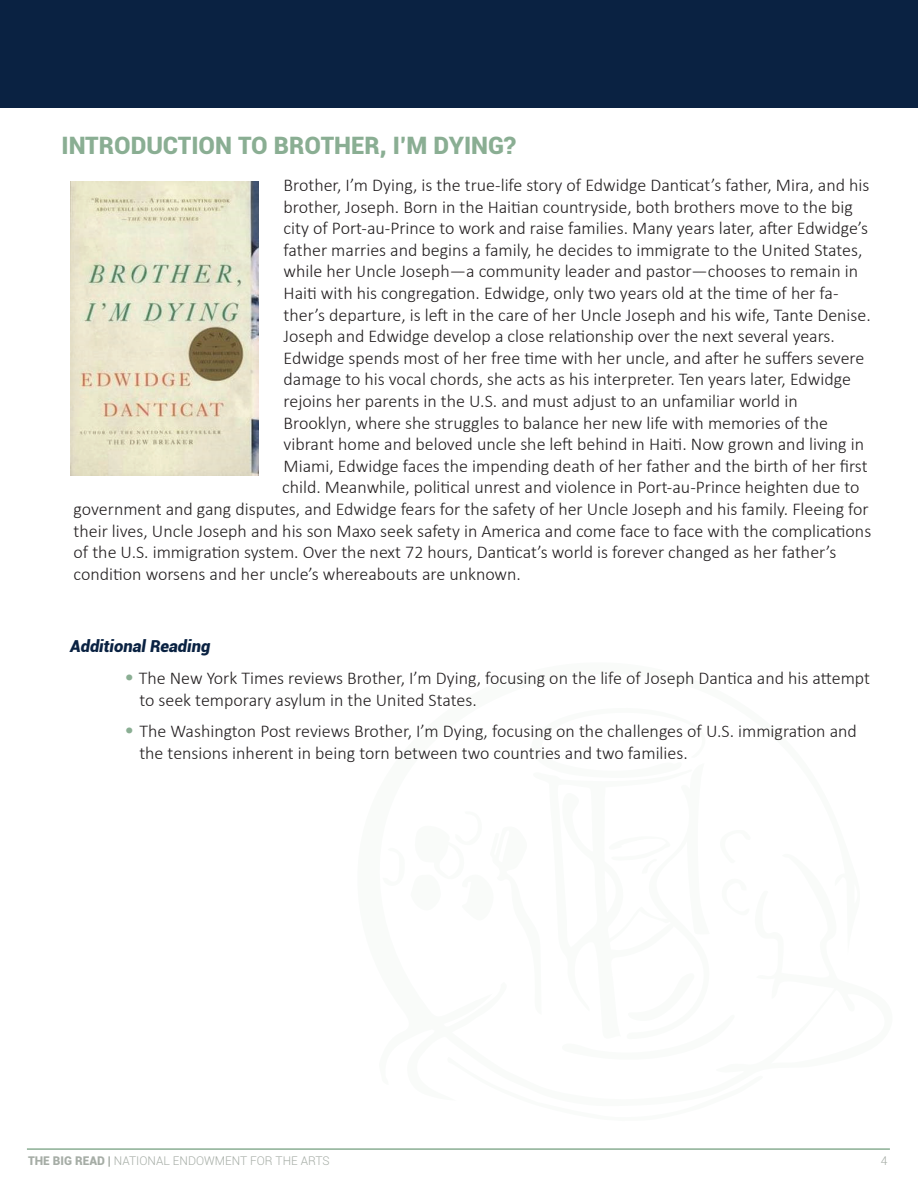
<style>
.page{position:relative;width:918px;height:1188px;background:#fff}
.page>*{position:absolute;margin:0;border:0;box-sizing:border-box;transform-origin:0 0}
.t1{font:900 24px "Roboto";color:#8aae93}
.t2{font:300 18px/21.6px "Calibri";color:#231f20}
.t3{font:italic 900 16.5px "Roboto";color:#0a2242}
.t4{font:300 12px "Roboto";color:#a6ada6}
.s1{font-size:21px;color:#8aae93}
.s2{font-weight:900}
</style>
<div class="page">
<hr style="left:27px;top:1148px;width:863px;height:2px;background:#8aae93">
<div style="left:0;top:0;width:918px;height:107px;background:#0a2242"></div>
<img style="left:71px;top:181px;width:188px;height:294px">
<p class="t1" style="left:62px;top:129px;width:456px">INTRODUCTION TO BROTHER, I’M DYING?</p>
<p class="t2" style="left:284px;top:174px;width:589px">Brother, I’m Dying, is the true-life story of Edwidge Danticat’s father, Mira, and his brother, Joseph. Born in the Haitian countryside, both brothers move to the big city of Port-au-Prince to work and raise families. Many years later, after Edwidge’s father marries and begins a family, he decides to immigrate to the United States, while her Uncle Joseph—a community leader and pastor—chooses to remain in Haiti with his congregation. Edwidge, only two years old at the time of her fa&shy;ther’s departure, is left in the care of her Uncle Joseph and his wife, Tante Denise.<br>Joseph and Edwidge develop a close relationship over the next several years.<br>Edwidge spends most of her free time with her uncle, and after he suffers severe damage to his vocal chords, she acts as his interpreter. Ten years later, Edwidge rejoins her parents in the U.S. and must adjust to an unfamiliar world in</p>
<p class="t2" style="left:284px;top:412px;width:546px">Brooklyn, where she struggles to balance her new life with memories of the</p>
<p class="t2" style="left:284px;top:433px;width:582px">vibrant home and beloved uncle she left behind in Haiti. Now grown and living in</p>
<p class="t2" style="left:284px;top:455px;width:586px">Miami, Edwidge faces the impending death of her father and the birth of her first</p>
<p class="t2" style="left:282px;top:476px;width:579px">child. Meanwhile, political unrest and violence in Port-au-Prince heighten due to</p>
<p class="t2" style="left:74px;top:498px;width:797px">government and gang disputes, and Edwidge fears for the safety of her Uncle Joseph and his family. Fleeing for</p>
<p class="t2" style="left:74px;top:520px;width:799px">their lives, Uncle Joseph and his son Maxo seek safety in America and come face to face with the complications</p>
<p class="t2" style="left:74px;top:541px;width:764px">of the U.S. immigration system. Over the next 72 hours, Danticat’s world is forever changed as her father’s</p>
<p class="t2" style="left:74px;top:563px;width:449px">condition worsens and her uncle’s whereabouts are unknown.</p>
<p class="t3" style="left:70px;top:635px;width:142px">Additional Reading</p>
<p class="t2" style="left:124px;top:667px;width:747px"><span class="s1">•</span> The New York Times reviews Brother, I’m Dying, focusing on the life of Joseph Dantica and his attempt</p>
<p class="t2" style="left:139px;top:689px;width:339px">to seek temporary asylum in the United States.</p>
<p class="t2" style="left:124px;top:720px;width:734px"><span class="s1">•</span> The Washington Post reviews Brother, I’m Dying, focusing on the challenges of U.S. immigration and</p>
<p class="t2" style="left:139px;top:742px;width:550px">the tensions inherent in being torn between two countries and two families.</p>
<p class="t4" style="left:28px;top:1152px;width:303px"><span class="s2">THE BIG READ |</span> NATIONAL ENDOWMENT FOR THE ARTS</p>
<p class="t4" style="left:881px;top:1152px;width:8px">4</p>
</div>
